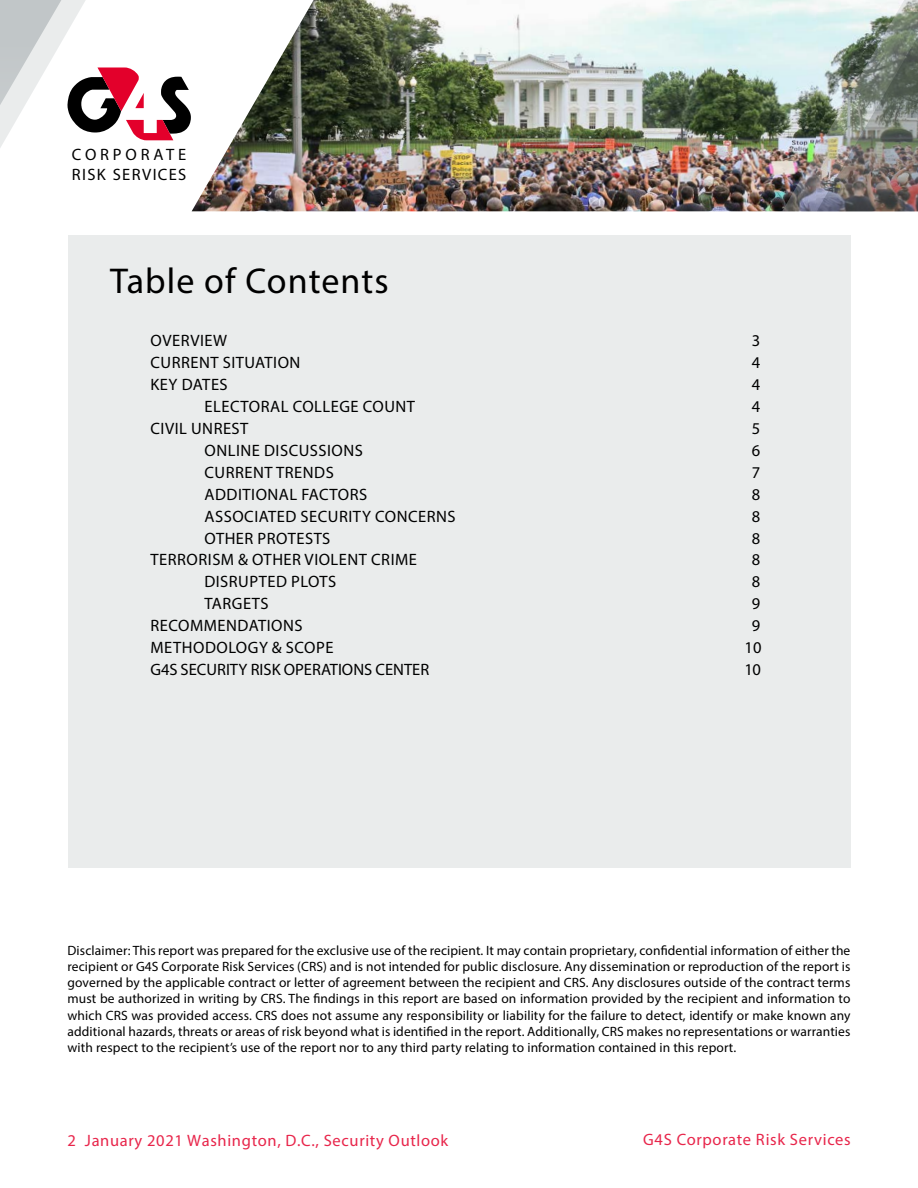
<style>
.page{position:relative;width:918px;height:1188px;background:#fff}
.page>*{position:absolute;margin:0;border:0;box-sizing:border-box;transform-origin:0 0}
.t1{font:36px "Myriad Pro";letter-spacing:.03em;color:#000}
.t2{font:16.5px "Myriad Pro";letter-spacing:.03em;color:#000}
.t3{font:16.5px "Myriad Pro";letter-spacing:.04em;color:#e8264b}
.t4{font:16.5px "Myriad Pro";color:#000}
.t5{font:16.5px/19.8px "Myriad Pro";letter-spacing:.09em;color:#000101}
.t6{font:13.5px/16.2px "Myriad Pro";letter-spacing:.01em;color:#000;text-align:justify}
</style>
<div class="page">
<div style="left:68px;top:235px;width:783px;height:632px;background:#eaecec"></div>
<img style="left:192px;top:0;width:590px;height:211px">
<img style="left:782px;top:0;width:136px;height:211px">
<svg style="left:0;top:0;width:191px;height:148px"></svg>
<p class="t5" style="left:72px;top:145px;width:116px">CORPORATE<br>RISK SERVICES</p>
<h1 class="t1" style="left:110px;top:259px;width:280px">Table of Contents</h1>
<p class="t2" style="left:151px;top:331px;width:78px">OVERVIEW</p>
<p class="t2" style="left:752px;top:331px;width:10px">3</p>
<p class="t2" style="left:151px;top:353px;width:151px">CURRENT SITUATION</p>
<p class="t2" style="left:752px;top:353px;width:10px">4</p>
<p class="t2" style="left:151px;top:375px;width:79px">KEY DATES</p>
<p class="t2" style="left:752px;top:375px;width:10px">4</p>
<p class="t2" style="left:205px;top:396px;width:212px">ELECTORAL COLLEGE COUNT</p>
<p class="t2" style="left:752px;top:396px;width:10px">4</p>
<p class="t2" style="left:151px;top:418px;width:99px">CIVIL UNREST</p>
<p class="t2" style="left:752px;top:418px;width:10px">5</p>
<p class="t2" style="left:205px;top:440px;width:160px">ONLINE DISCUSSIONS</p>
<p class="t2" style="left:752px;top:440px;width:10px">6</p>
<p class="t2" style="left:205px;top:462px;width:131px">CURRENT TRENDS</p>
<p class="t2" style="left:752px;top:462px;width:10px">7</p>
<p class="t2" style="left:205px;top:484px;width:164px">ADDITIONAL FACTORS</p>
<p class="t2" style="left:752px;top:484px;width:10px">8</p>
<p class="t2" style="left:205px;top:506px;width:252px">ASSOCIATED SECURITY CONCERNS</p>
<p class="t2" style="left:752px;top:506px;width:10px">8</p>
<p class="t2" style="left:205px;top:528px;width:127px">OTHER PROTESTS</p>
<p class="t2" style="left:752px;top:528px;width:10px">8</p>
<p class="t2" style="left:151px;top:550px;width:268px">TERRORISM &amp; OTHER VIOLENT CRIME</p>
<p class="t2" style="left:752px;top:550px;width:10px">8</p>
<p class="t2" style="left:204px;top:572px;width:133px">DISRUPTED PLOTS</p>
<p class="t2" style="left:752px;top:572px;width:10px">8</p>
<p class="t2" style="left:204px;top:594px;width:66px">TARGETS</p>
<p class="t2" style="left:752px;top:594px;width:10px">9</p>
<p class="t2" style="left:151px;top:615px;width:154px">RECOMMENDATIONS</p>
<p class="t2" style="left:752px;top:615px;width:10px">9</p>
<p class="t2" style="left:151px;top:637px;width:184px">METHODOLOGY &amp; SCOPE</p>
<p class="t2" style="left:744px;top:637px;width:19px">10</p>
<p class="t4" style="left:151px;top:659px;width:280px">G4S SECURITY RISK OPERATIONS CENTER</p>
<p class="t2" style="left:744px;top:659px;width:18px">10</p>
<p class="t6" style="left:68px;top:942px;width:785px">Disclaimer: This report was prepared for the exclusive use of the recipient. It may contain proprietary, confidential information of either the recipient or G4S Corporate Risk Services (CRS) and is not intended for public disclosure. Any dissemination or reproduction of the report is governed by the applicable contract or letter of agreement between the recipient and CRS. Any disclosures outside of the contract terms must be authorized in writing by CRS. The findings in this report are based on information provided by the recipient and information to which CRS was provided access. CRS does not assume any responsibility or liability for the failure to detect, identify or make known any additional hazards, threats or areas of risk beyond what is identified in the report. Additionally, CRS makes no representations or warranties with respect to the recipient’s use of the report nor to any third party relating to information contained in this report.</p>
<p class="t3" style="left:68px;top:1131px;width:382px">2 January 2021 Washington, D.C., Security Outlook</p>
<p class="t3" style="left:643px;top:1130px;width:209px">G4S Corporate Risk Services</p>
</div>
